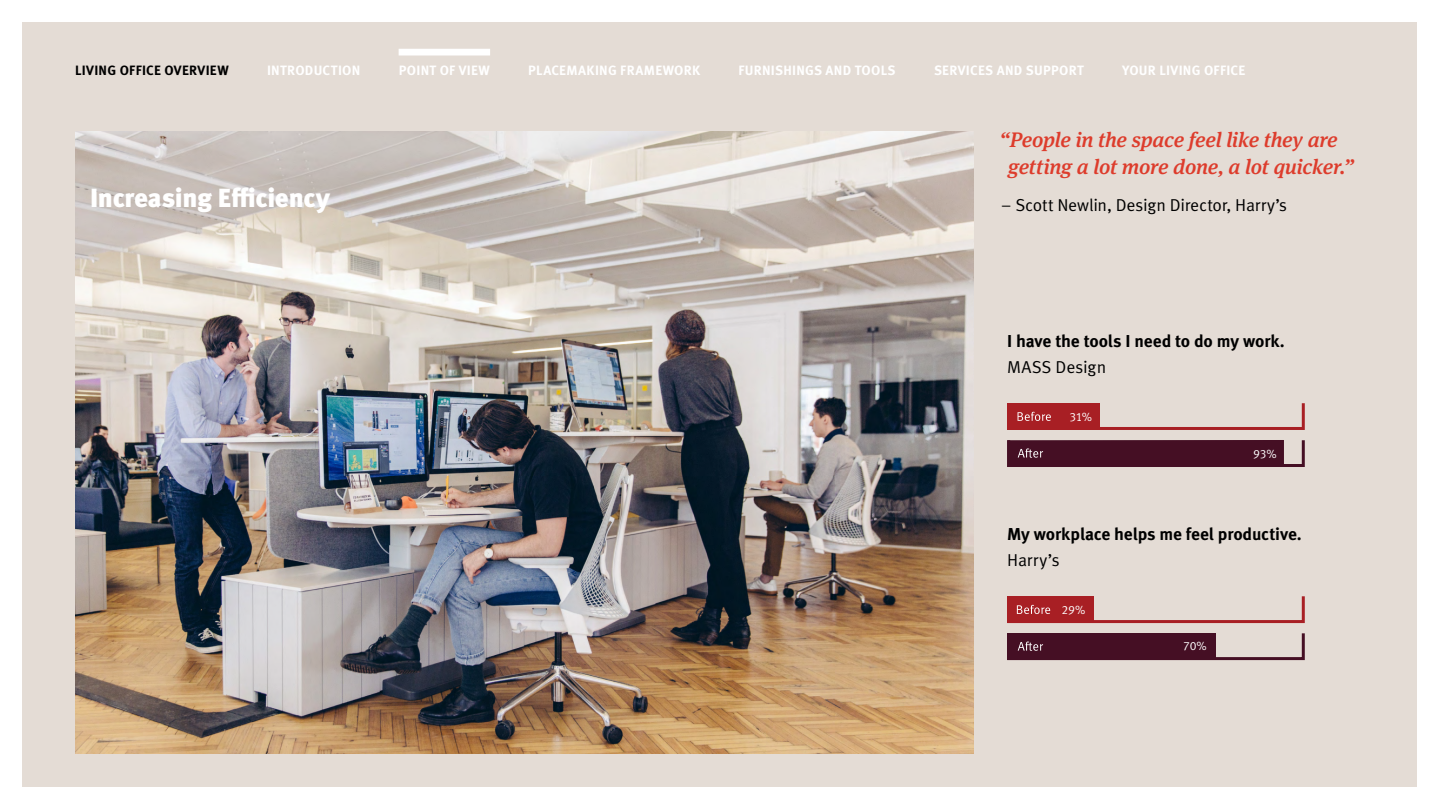
<style>
.page{position:relative;width:1440px;height:810px;background:#fff}
.page>*{position:absolute;margin:0;border:0;box-sizing:border-box;transform-origin:0 0}
.t1{font:900 26.25px "Meta OT";letter-spacing:-.015em;color:#fff}
.t2{font:italic 500 21px/26.2px "Meta Serif OT";letter-spacing:-.01em;color:#dd3c2c}
.t3{font:700 17.25px/26.2px "Meta OT";letter-spacing:-.01em;color:#000}
.t4{font:17.25px "Meta OT Norm";letter-spacing:-.01em;color:#000}
.t5{font:700 13.5px "Meta OT";letter-spacing:.02em;color:#fff}
.t6{font:700 13.5px "Meta OT";letter-spacing:.02em;color:#000}
.t7{font:12px "Meta OT Norm";letter-spacing:-.02em;color:#fff}
.s1{font-family:"Meta OT Norm";font-weight:400}
</style>
<div class="page">
<div style="left:22px;top:22px;width:1396px;height:766px;background:#e4dcd5"></div>
<img style="left:75px;top:131px;width:899px;height:623px">
<div style="left:1007px;top:402px;width:298px;height:28px;border:3px solid #a81f24"></div>
<div style="left:1007px;top:439px;width:298px;height:28px;border:3px solid #450f24"></div>
<div style="left:1007px;top:403px;width:92px;height:27px;background:#a81f24"></div>
<svg style="left:1018px;top:412px;width:33px;height:9px"></svg>
<div style="left:1007px;top:440px;width:277px;height:27px;background:#450f24"></div>
<div style="left:1007px;top:595px;width:298px;height:28px;border:3px solid #a81f24"></div>
<div style="left:1007px;top:632px;width:298px;height:28px;border:3px solid #450f24"></div>
<div style="left:1007px;top:596px;width:87px;height:27px;background:#a81f24"></div>
<div style="left:1007px;top:633px;width:209px;height:27px;background:#450f24"></div>
<svg style="left:1017px;top:605px;width:33px;height:9px"></svg>
<svg style="left:1018px;top:642px;width:25px;height:9px"></svg>
<div style="left:399px;top:49px;width:91px;height:7px;background:#fff"></div>
<p class="t6" style="left:75px;top:62px;width:155px">LIVING OFFICE OVERVIEW</p>
<p class="t5" style="left:267px;top:62px;width:95px">INTRODUCTION</p>
<p class="t5" style="left:399px;top:62px;width:93px">POINT OF VIEW</p>
<p class="t5" style="left:528px;top:62px;width:173px">PLACEMAKING FRAMEWORK</p>
<p class="t5" style="left:739px;top:62px;width:159px">FURNISHINGS AND TOOLS</p>
<p class="t5" style="left:934px;top:62px;width:151px">SERVICES AND SUPPORT</p>
<p class="t5" style="left:1122px;top:62px;width:125px">YOUR LIVING OFFICE</p>
<p class="t1" style="left:90px;top:182px;width:242px">Increasing Efficiency</p>
<p class="t2" style="left:1008px;top:127px;width:347px;text-indent:-8px">“People in the space feel like they are getting a lot more done, a lot quicker.”</p>
<p class="t4" style="left:1001px;top:195px;width:288px">– Scott Newlin, Design Director, Harry’s</p>
<p class="t3" style="left:1007px;top:328px;width:279px">I have the tools I need to do my work.<br><span class="s1">MASS Design</span></p>
<p class="t7" style="left:1070px;top:409px;width:24px">31%</p>
<p class="t7" style="left:1253px;top:446px;width:25px">93%</p>
<p class="t3" style="left:1007px;top:521px;width:296px">My workplace helps me feel productive.<br><span class="s1">Harry’s</span></p>
<p class="t7" style="left:1061px;top:602px;width:25px">29%</p>
<p class="t7" style="left:1183px;top:638px;width:25px">70%</p>
</div>
